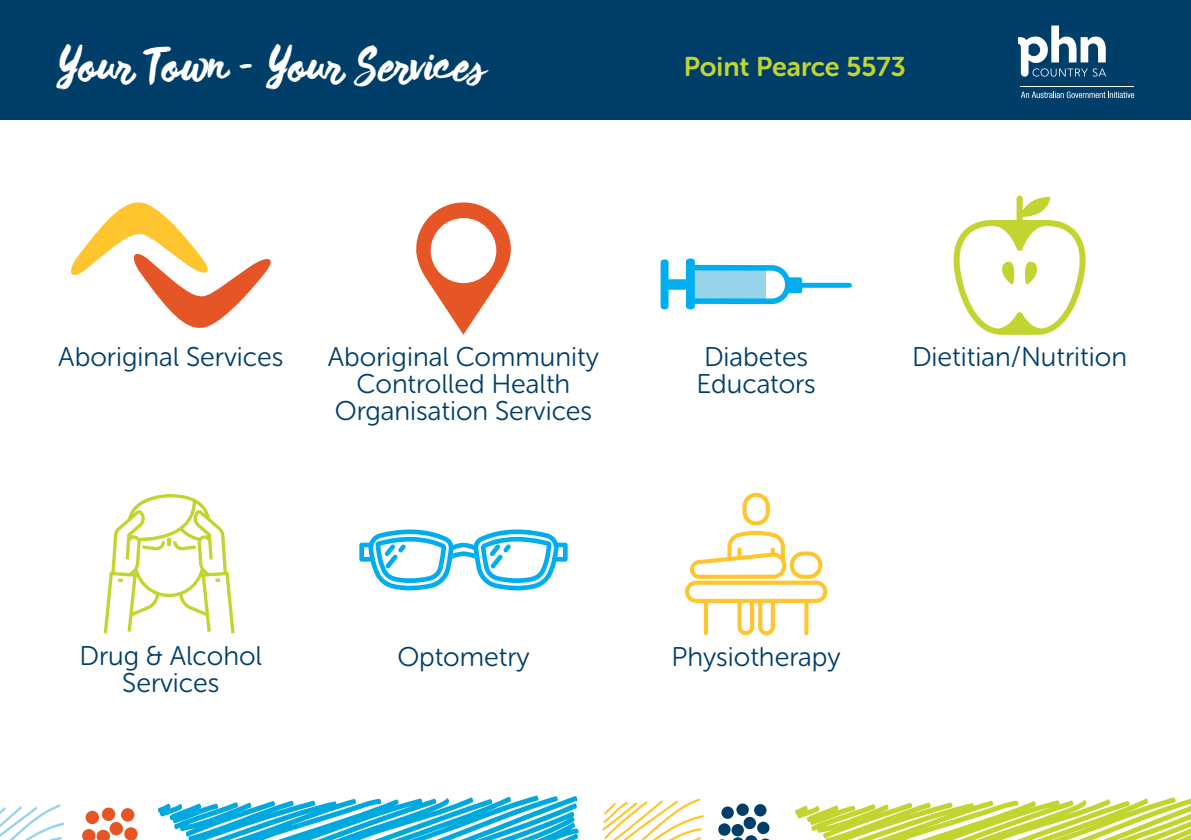
<style>
.page{position:relative;width:1191px;height:840px;background:#fff}
.page>*{position:absolute;margin:0;border:0;box-sizing:border-box;transform-origin:0 0}
.t1{font:44.8px "Wild Thing";color:#fff}
.t2{font:27px/27px "Museo Sans Rounded 300";color:#003e6a;text-align:center}
.t3{font:27px "Museo Sans Rounded 700";color:#c1d42f}
</style>
<div class="page">
<div style="left:0;top:0;width:1191px;height:119px;background:#003e6a"></div>
<svg style="left:1017px;top:25px;width:89px;height:52px"></svg>
<svg style="left:1021px;top:91px;width:113px;height:7px"></svg>
<hr style="left:1020px;top:86px;width:114px;height:1px;background:#fff">
<svg style="left:685px;top:492px;width:142px;height:143px"></svg>
<svg style="left:359px;top:529px;width:208px;height:61px"></svg>
<svg style="left:602px;top:797px;width:589px;height:42px"></svg>
<svg style="left:0;top:795px;width:579px;height:44px"></svg>
<svg style="left:71px;top:202px;width:200px;height:126px"></svg>
<svg style="left:416px;top:202px;width:95px;height:132px"></svg>
<svg style="left:953px;top:195px;width:133px;height:139px"></svg>
<div style="left:665px;top:279px;width:23px;height:10px;background:#00aeef;border-radius:2px"></div>
<div style="left:660px;top:259px;width:8px;height:50px;background:#00aeef;border-radius:3px"></div>
<svg style="left:686px;top:258px;width:165px;height:51px"></svg>
<svg style="left:104px;top:494px;width:131px;height:139px"></svg>
<h1 class="t1" style="left:57px;top:35px;width:430px">Your Town – Your Services</h1>
<p class="t3" style="left:683px;top:51px;width:224px">Point Pearce 5573</p>
<p class="t2" style="left:58px;top:343px;width:226px">Aboriginal Services</p>
<p class="t2" style="left:328px;top:343px;width:273px">Aboriginal Community<br>Controlled Health<br>Organisation Services</p>
<p class="t2" style="left:696px;top:343px;width:121px;text-align:left">Diabetes<br>Educators</p>
<p class="t2" style="left:912px;top:343px;width:217px">Dietitian/Nutrition</p>
<p class="t2" style="left:79px;top:641px;width:184px">Drug &amp; Alcohol<br>Services</p>
<p class="t2" style="left:397px;top:642px;width:134px">Optometry</p>
<p class="t2" style="left:671px;top:642px;width:171px">Physiotherapy</p>
</div>
